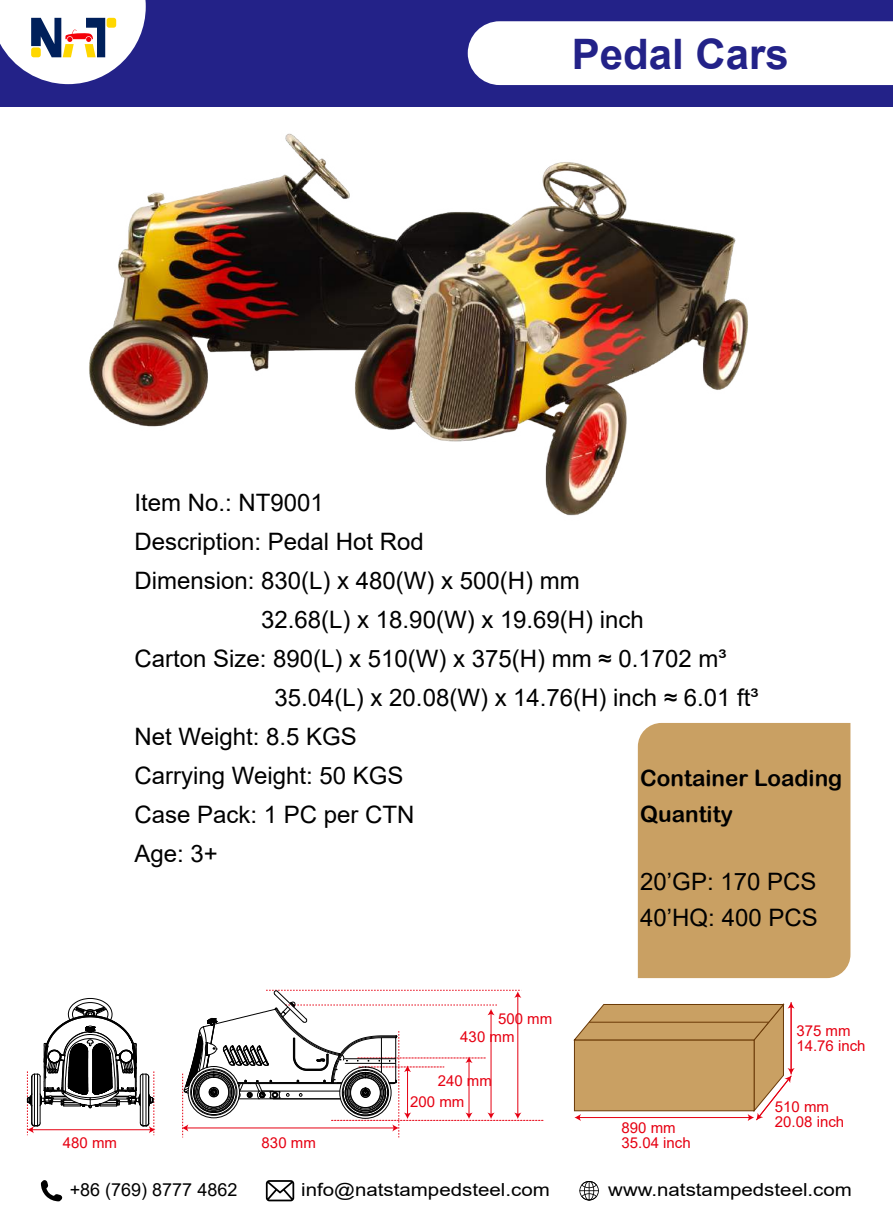
<style>
.page{position:relative;width:893px;height:1212px;background:#fff}
.page>*{position:absolute;margin:0;border:0;box-sizing:border-box;transform-origin:0 0}
.t1{font:700 42px "Arial";color:#232288}
.t2{font:24px/36px "Arial";color:#000}
.t3{font:22.5px/36px "Arial Rounded MT Bold";color:#000}
.t4{font:18px "Arial";color:#000;scale:1.14 1}
.t5{font:18px "Arial";color:#000}
.t6{font:15px/15px "Arial";color:#e60012}
</style>
<div class="page">
<svg style="left:266px;top:1180px;width:28px;height:21px"></svg>
<svg style="left:579px;top:1181px;width:20px;height:19px"></svg>
<svg style="left:41px;top:1180px;width:21px;height:21px"></svg>
<div style="left:638px;top:723px;width:212px;height:255px;background:#c9a063"></div>
<svg style="left:574px;top:1002px;width:221px;height:119px"></svg>
<svg style="left:27px;top:998px;width:128px;height:137px"></svg>
<svg style="left:182px;top:989px;width:362px;height:148px"></svg>
<img style="left:55px;top:106px;width:532px;height:321px">
<img style="left:247px;top:136px;width:501px;height:380px">
<div style="left:0;top:0;width:893px;height:106px;background:#232288"></div>
<div style="left:468px;top:21px;width:425px;height:64px;background:#fff"></div>
<svg style="left:0;top:0;width:146px;height:84px"></svg>
<h1 class="t1" style="left:572px;top:25px;width:219px">Pedal Cars</h1>
<p class="t2" style="left:134px;top:485px;width:191px">Item No.: NT9001</p>
<p class="t2" style="left:134px;top:524px;width:291px">Description: Pedal Hot Rod</p>
<p class="t2" style="left:134px;top:563px;width:447px">Dimension: 830(L) x 480(W) x 500(H) mm</p>
<p class="t2" style="left:261px;top:602px;width:384px">32.68(L) x 18.90(W) x 19.69(H) inch</p>
<p class="t2" style="left:134px;top:641px;width:594px">Carton Size: 890(L) x 510(W) x 375(H) mm ≈ 0.1702 m³</p>
<p class="t2" style="left:275px;top:680px;width:485px">35.04(L) x 20.08(W) x 14.76(H) inch ≈ 6.01 ft³</p>
<p class="t2" style="left:134px;top:719px;width:224px">Net Weight: 8.5 KGS</p>
<p class="t2" style="left:134px;top:758px;width:271px">Carrying Weight: 50 KGS</p>
<p class="t2" style="left:134px;top:797px;width:282px">Case Pack: 1 PC per CTN</p>
<p class="t2" style="left:134px;top:836px;width:85px">Age: 3+</p>
<p class="t3" style="left:640px;top:760px;width:204px">Container Loading<br>Quantity</p>
<p class="t6" style="left:63px;top:1135px;width:56px">480 mm</p>
<p class="t6" style="left:262px;top:1135px;width:56px">830 mm</p>
<p class="t6" style="left:498px;top:1011px;width:56px">500 mm</p>
<p class="t6" style="left:460px;top:1029px;width:56px">430 mm</p>
<p class="t6" style="left:438px;top:1073px;width:56px">240 mm</p>
<p class="t6" style="left:410px;top:1094px;width:56px">200 mm</p>
<p class="t2" style="left:640px;top:864px;width:179px">20’GP: 170 PCS<br>40’HQ: 400 PCS</p>
<p class="t6" style="left:622px;top:1120px;width:71px">890 mm<br>35.04 inch</p>
<p class="t6" style="left:796px;top:1023px;width:71px">375 mm<br>14.76 inch</p>
<p class="t6" style="left:775px;top:1099px;width:71px">510 mm<br>20.08 inch</p>
<p class="t5" style="left:70px;top:1177px;width:169px">+86 (769) 8777 4862</p>
<p class="t4" style="left:301px;top:1177px;width:220px">info@natstampedsteel.com</p>
<p class="t4" style="left:608px;top:1177px;width:215px">www.natstampedsteel.com</p>
</div>
